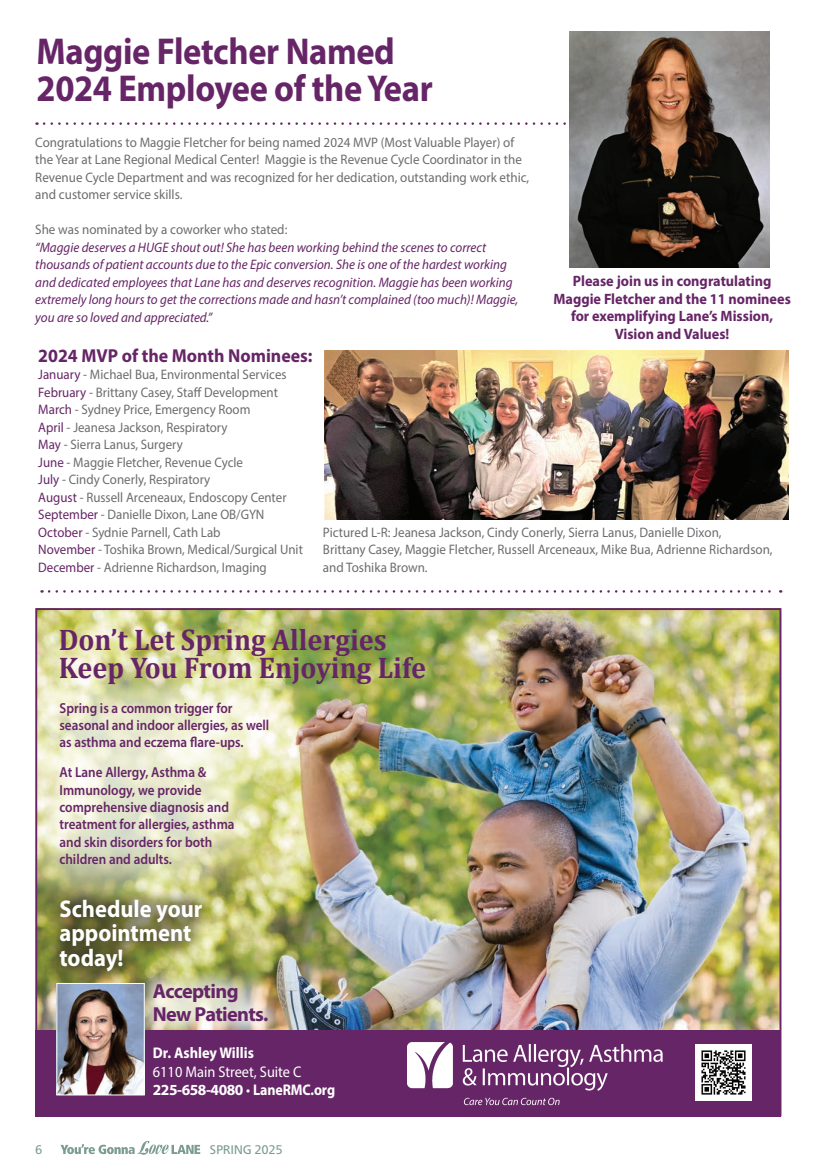
<style>
.page{position:relative;width:822px;height:1168px;background:#fff}
.page>*{position:absolute;margin:0;border:0;box-sizing:border-box;transform-origin:0 0}
.t1{font:700 37.5px/37.5px "Myriad Pro";letter-spacing:-.01em;color:#662566;scale:.92 1}
.t2{font:700 29.88px/28px "Cambria";color:#662566;scale:.94 1}
.t3{font:700 24.25px/24.5px "Myriad Pro";color:#fff;scale:.93 1}
.t4{font:700 20.25px/22.2px "Myriad Pro";letter-spacing:-.03em;color:#662566}
.t5{font:700 18.75px "Myriad Pro";color:#662566;scale:.95 1}
.t6{font:700 15.5px/18.4px "Myriad Pro";letter-spacing:-.01em;color:#fff}
.t7{font:700 15.5px "Myriad Pro";letter-spacing:-.01em;color:#fff;scale:.93 1}
.t8{font:700 15px/17.5px "Myriad Pro";color:#662566;text-align:center;scale:.95 1}
.t9{font:600 14.5px/17.4px "Myriad Pro";color:#662566;scale:.91 1}
.t10{font:13.75px/17.5px "Myriad Pro";color:#6c6d70;scale:.95 1}
.t11{font:13.75px/17.5px "Myriad Pro";color:#6c6d70;scale:.94 1}
.t12{font:italic 13.75px/17.5px "Myriad Pro";color:#662566;scale:.95 1}
.t13{font:12.5px "Frutiger Neue LT Com";letter-spacing:-.02em;color:#7d9d91}
.t14{font:12.5px "Frutiger Neue LT Com";color:#7c9c92}
.s1{color:#662566}
.s2{font-weight:400}
</style>
<div class="page">
<svg style="left:60px;top:1141px;width:140px;height:13px"></svg>
<svg style="left:44px;top:122px;width:522px;height:3px"></svg>
<svg style="left:49px;top:590px;width:732px;height:2px"></svg>
<img style="left:569px;top:31px;width:200px;height:237px">
<img style="left:324px;top:350px;width:464px;height:169px">
<img style="left:38px;top:611px;width:740px;height:419px">
<div style="left:0;top:641px;width:328px;height:284px;background:#fff;opacity:.75"></div>
<div style="left:133px;top:963px;width:154px;height:77px;background:#fff;opacity:.75"></div>
<div style="left:41px;top:881px;width:179px;height:107px;background:#231f20;opacity:.75"></div>
<div style="left:35px;top:1030px;width:746px;height:86px;background:#662566"></div>
<img style="left:407px;top:1042px;width:255px;height:63px">
<img style="left:695px;top:1044px;width:55px;height:55px">
<img style="left:58px;top:984px;width:85px;height:109px">
<div style="left:56px;top:982px;width:89px;height:113px;border:1px solid #fff"></div>
<h1 class="t1" style="left:37px;top:31px;width:432px">Maggie Fletcher Named<br>2024 Employee of the Year</h1>
<p class="t10" style="left:35px;top:133px;width:521px">Congratulations to Maggie Fletcher for being named 2024 MVP (Most Valuable Player) of the Year at Lane Regional Medical Center! Maggie is the Revenue Cycle Coordinator in the Revenue Cycle Department and was recognized for her dedication, outstanding work ethic, and customer service skills.</p>
<p class="t10" style="left:35px;top:220px;width:267px">She was nominated by a coworker who stated:</p>
<p class="t12" style="left:35px;top:238px;width:510px">“Maggie deserves a HUGE shout out! She has been working behind the scenes to correct thousands of patient accounts due to the Epic conversion. She is one of the hardest working and dedicated employees that Lane has and deserves recognition. Maggie has been working extremely long hours to get the corrections made and hasn’t complained (too much)! Maggie, you are so loved and appreciated.”</p>
<p class="t8" style="left:553px;top:272px;width:251px">Please join us in congratulating<br>Maggie Fletcher and the 11 nominees for exemplifying Lane’s Mission,<br>Vision and Values!</p>
<h3 class="t5" style="left:38px;top:343px;width:290px">2024 MVP of the Month Nominees:</h3>
<p class="t11" style="left:38px;top:365px;width:283px"><span class="s1">January</span> - Michael Bua, Environmental Services <span class="s1">February</span> - Brittany Casey, Staff Development <span class="s1">March</span> - Sydney Price, Emergency Room<br><span class="s1">April</span> - Jeanesa Jackson, Respiratory<br><span class="s1">May</span> - Sierra Lanus, Surgery<br><span class="s1">June</span> - Maggie Fletcher, Revenue Cycle<br><span class="s1">July</span> - Cindy Conerly, Respiratory<br><span class="s1">August</span> - Russell Arceneaux, Endoscopy Center <span class="s1">September</span> - Danielle Dixon, Lane OB/GYN <span class="s1">October</span> - Sydnie Parnell, Cath Lab<br><span class="s1">November</span> - Toshika Brown, Medical/Surgical Unit <span class="s1">December</span> - Adrienne Richardson, Imaging</p>
<p class="t10" style="left:323px;top:523px;width:474px">Pictured L-R: Jeanesa Jackson, Cindy Conerly, Sierra Lanus, Danielle Dixon,<br>Brittany Casey, Maggie Fletcher, Russell Arceneaux, Mike Bua, Adrienne Richardson, and Toshika Brown.</p>
<h2 class="t2" style="left:59px;top:624px;width:392px">Don’t Let Spring Allergies<br>Keep You From Enjoying Life</h2>
<p class="t9" style="left:59px;top:698px;width:232px">Spring is a common trigger for seasonal and indoor allergies, as well as asthma and eczema flare-ups.</p>
<p class="t9" style="left:59px;top:763px;width:194px">At Lane Allergy, Asthma &amp;<br>Immunology, we provide comprehensive diagnosis and treatment for allergies, asthma and skin disorders for both children and adults.</p>
<h3 class="t3" style="left:59px;top:895px;width:155px">Schedule your appointment today!</h3>
<h3 class="t4" style="left:153px;top:979px;width:117px">Accepting<br>New Patients.</h3>
<p class="t7" style="left:153px;top:1042px;width:110px">Dr. Ashley Willis</p>
<p class="t6" style="left:153px;top:1061px;width:184px"><span class="s2">6110 Main Street, Suite C<br></span>225-658-4080 <span class="s2">•</span> LaneRMC.org</p>
<p class="t14" style="left:35px;top:1141px;width:9px">6</p>
<p class="t13" style="left:210px;top:1141px;width:74px">SPRING 2025</p>
</div>
